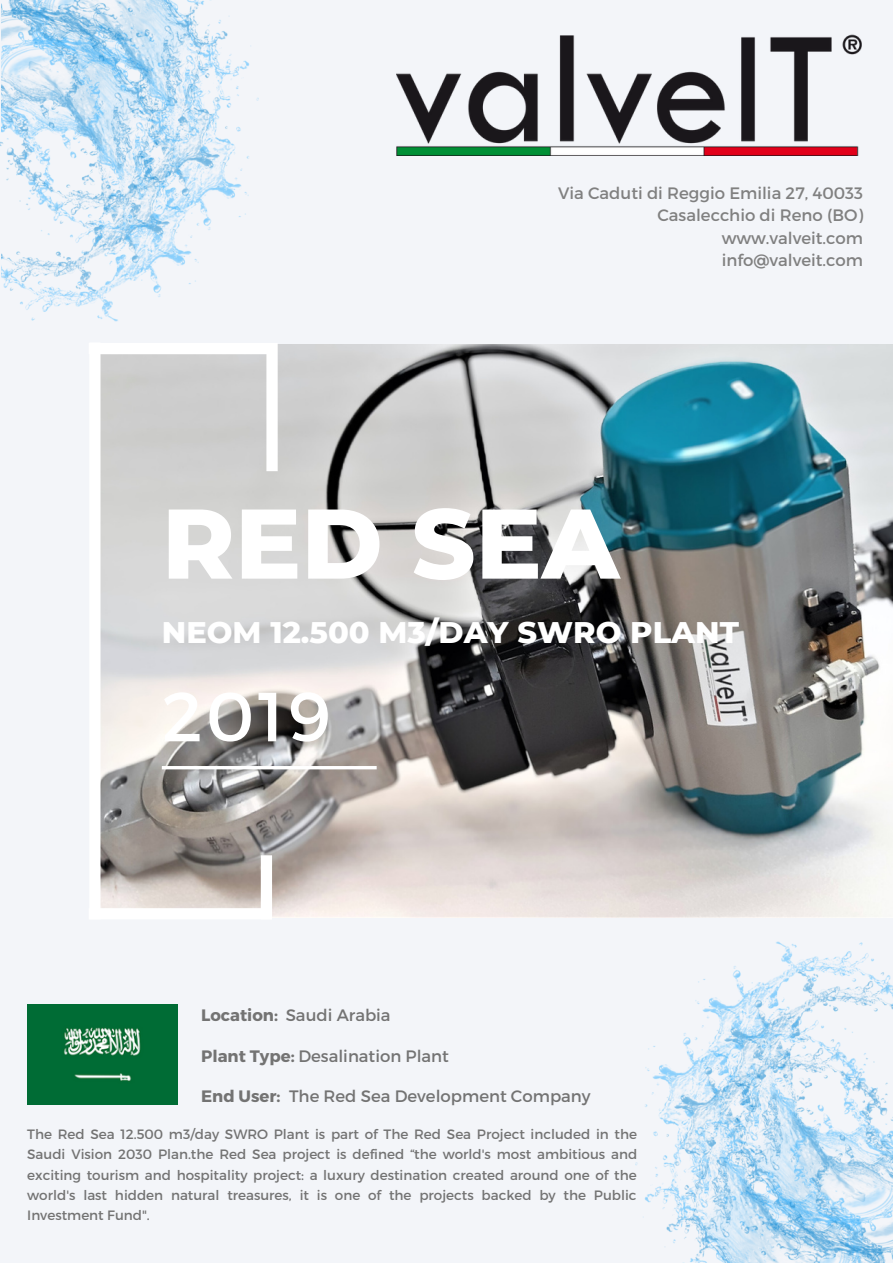
<style>
.page{position:relative;width:893px;height:1264px;background:#fff}
.page>*{position:absolute;margin:0;border:0;box-sizing:border-box;transform-origin:0 0}
.t1{font:800 98.7px "Montserrat";color:#fff}
.t2{font:69.45px "Montserrat";color:#fff}
.t3{font:800 30.45px "Montserrat";color:#fff}
.t4{font:16.5px/22.5px "Montserrat";color:#808080;text-align:right}
.t5{font:16.5px "Montserrat";color:#737373}
.t6{font:13.5px/20.2px "Montserrat";color:#737373;text-align:justify}
.s1{font-weight:700}
</style>
<div class="page">
<div style="left:0;top:0;width:892px;height:1262px;background:#f3f5f9"></div>
<img style="left:100px;top:345px;width:792px;height:572px">
<hr style="left:162px;top:766px;width:214px;height:3px;background:#fff">
<div style="left:266px;top:343px;width:12px;height:128px;background:#fff"></div>
<div style="left:89px;top:343px;width:183px;height:11px;background:#fff"></div>
<div style="left:89px;top:342px;width:11px;height:577px;background:#fff"></div>
<div style="left:89px;top:908px;width:183px;height:11px;background:#fff"></div>
<div style="left:261px;top:855px;width:11px;height:64px;background:#fff"></div>
<img style="left:397px;top:34px;width:465px;height:121px">
<img style="left:2px;top:254px;width:197px;height:67px">
<img style="left:0;top:0;width:258px;height:254px">
<img style="left:695px;top:941px;width:197px;height:67px">
<img style="left:635px;top:1008px;width:257px;height:254px">
<img style="left:27px;top:1004px;width:151px;height:100px">
<p class="t4" style="left:558px;top:180px;width:306px">Via Caduti di Reggio Emilia 27, 40033<br>Casalecchio di Reno (BO)</p>
<p class="t4" style="left:721px;top:225px;width:143px">www.valveit.com</p>
<p class="t4" style="left:721px;top:248px;width:143px">info@valveit.com</p>
<p class="t1" style="left:162px;top:483px;width:459px">RED SEA</p>
<p class="t3" style="left:162px;top:613px;width:578px">NEOM 12.500 M3/DAY SWRO PLANT</p>
<p class="t2" style="left:162px;top:671px;width:170px">2019</p>
<p class="t5" style="left:201px;top:1004px;width:191px"><span class="s1">Location:</span> Saudi Arabia</p>
<p class="t5" style="left:201px;top:1044px;width:249px"><span class="s1">Plant Type:</span> Desalination Plant</p>
<p class="t5" style="left:201px;top:1085px;width:391px"><span class="s1">End User:</span> The Red Sea Development Company</p>
<p class="t6" style="left:27px;top:1123px;width:611px">The Red Sea 12.500 m3/day SWRO Plant is part of The Red Sea Project included in the Saudi Vision 2030 Plan.the Red Sea project is defined “the world's most ambitious and exciting tourism and hospitality project: a luxury destination created around one of the world's last hidden natural treasures, it is one of the projects backed by the Public Investment Fund".</p>
</div>
